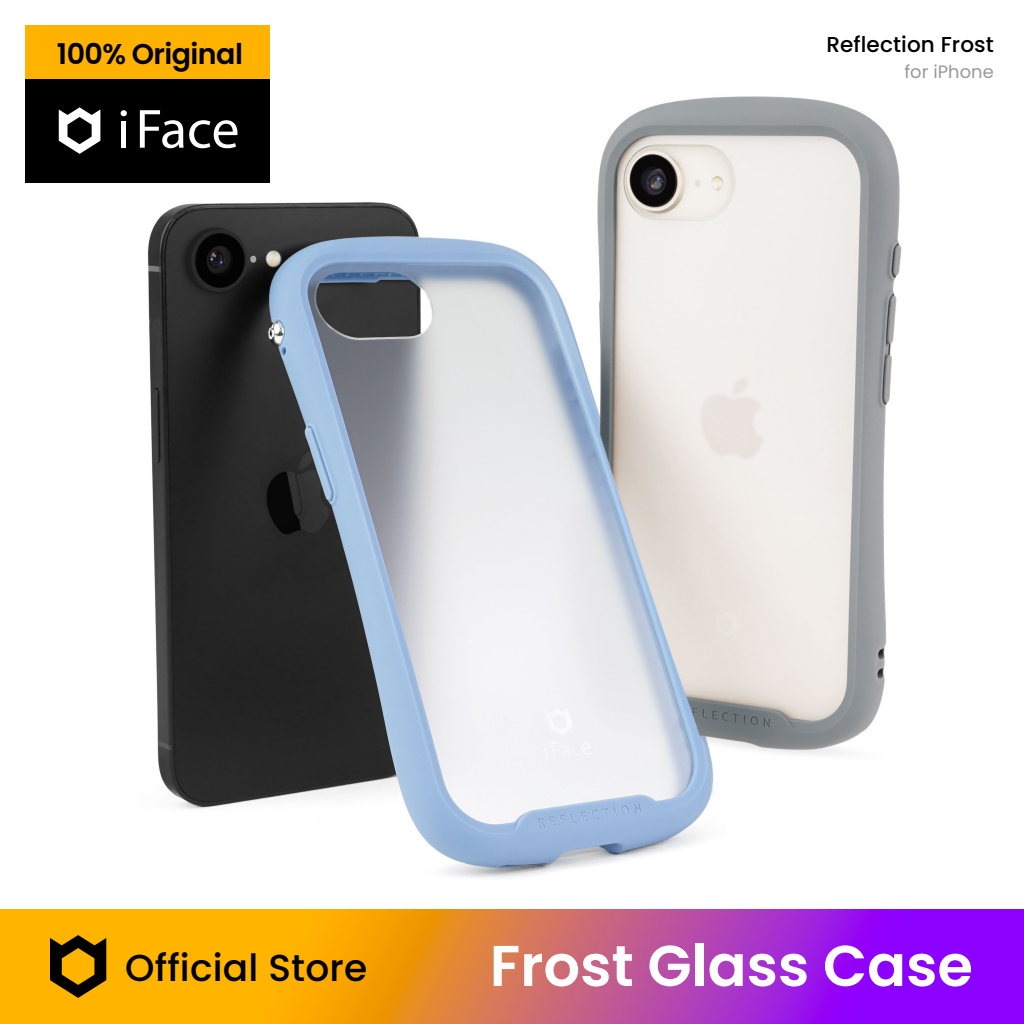
<style>
.page{position:relative;width:1024px;height:1024px;background:#fff}
.page>*{position:absolute;margin:0;border:0;box-sizing:border-box;transform-origin:0 0}
.t1{font:600 57.5px "Poppins";color:#fff}
.t2{font:500 37.5px "Poppins";letter-spacing:.005em;color:#000}
.t3{font:600 28.5px "Poppins";letter-spacing:-.02em;color:#000}
.t4{font:500 21.6px "Poppins";letter-spacing:.005em;color:#000}
.t5{font:17.8px "Poppins";letter-spacing:.005em;color:#999}
</style>
<div class="page">
<img style="left:44px;top:25px;width:858px;height:853px">
<svg style="left:0;top:909px;width:1024px;height:115px;background:#ce686b"></svg>
<svg style="left:50px;top:935px;width:56px;height:63px;background:#7a5600"></svg>
<div style="left:25px;top:25px;width:244px;height:54px;background:#ffb300"></div>
<div style="left:25px;top:79px;width:244px;height:103px;background:#000"></div>
<svg style="left:59px;top:107px;width:41px;height:47px"></svg>
<svg style="left:121px;top:110px;width:6px;height:6px"></svg>
<div style="left:121px;top:121px;width:5px;height:27px;background:#fff"></div>
<svg style="left:140px;top:110px;width:97px;height:38px"></svg>
<h3 class="t3" style="left:57px;top:38px;width:188px">100% Original</h3>
<p class="t4" style="left:826px;top:32px;width:169px">Reflection Frost</p>
<p class="t5" style="left:904px;top:61px;width:91px">for iPhone</p>
<h2 class="t2" style="left:125px;top:946px;width:244px">Official Store</h2>
<h1 class="t1" style="left:490px;top:933px;width:485px">Frost Glass Case</h1>
</div>
